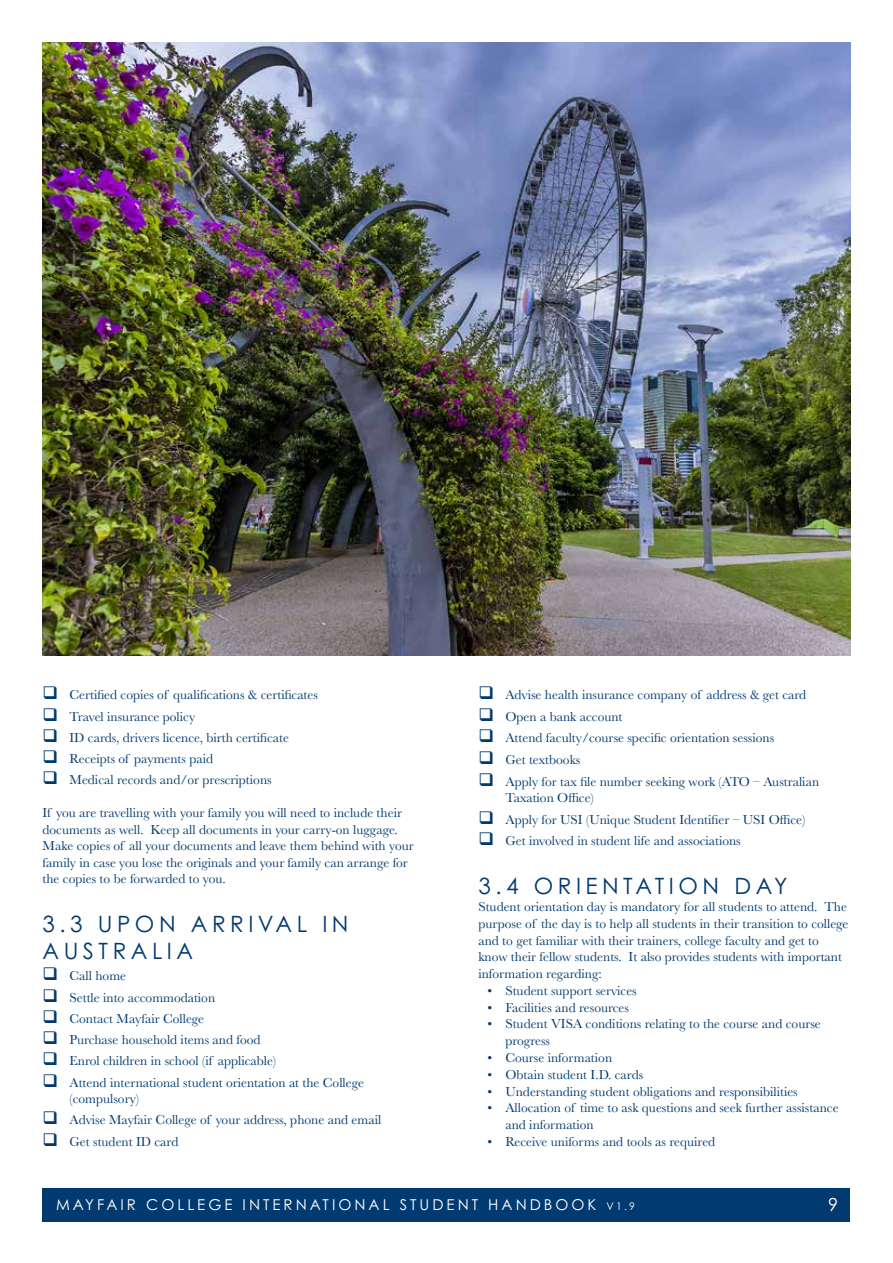
<style>
.page{position:relative;width:893px;height:1263px;background:#fff}
.page>*{position:absolute;margin:0;border:0;box-sizing:border-box;transform-origin:0 0}
.t1{font:22.5px/27.3px "Century Gothic Std";letter-spacing:.2em;color:#003a70}
.t2{font:18px "Century Gothic Std";color:#fff}
.t3{font:15px "Century Gothic Std";letter-spacing:.2em;color:#fff}
.t4{font:13.5px/16.8px "Baskerville";color:#003a70}
.s1{font-size:10.5px}
</style>
<div class="page">
<img style="left:43px;top:43px;width:807px;height:612px">
<div style="left:43px;top:1188px;width:807px;height:33px;background:#003a70"></div>
<p class="t4" style="left:43px;top:687px;width:277px">❑ Certified copies of qualifications &amp; certificates</p>
<p class="t4" style="left:43px;top:708px;width:154px">❑ Travel insurance policy</p>
<p class="t4" style="left:43px;top:729px;width:248px">❑ ID cards, drivers licence, birth certificate</p>
<p class="t4" style="left:43px;top:750px;width:172px">❑ Receipts of payments paid</p>
<p class="t4" style="left:43px;top:772px;width:231px">❑ Medical records and/or prescriptions</p>
<p class="t4" style="left:43px;top:805px;width:373px">If you are travelling with your family you will need to include their documents as well. Keep all documents in your carry-on luggage.<br>Make copies of all your documents and leave them behind with your family in case you lose the originals and your family can arrange for the copies to be forwarded to you.</p>
<h1 class="t1" style="left:43px;top:910px;width:308px">3.3 UPON ARRIVAL IN<br>AUSTRALIA</h1>
<p class="t4" style="left:43px;top:968px;width:85px">❑ Call home</p>
<p class="t4" style="left:43px;top:989px;width:174px">❑ Settle into accommodation</p>
<p class="t4" style="left:43px;top:1010px;width:163px">❑ Contact Mayfair College</p>
<p class="t4" style="left:43px;top:1031px;width:220px">❑ Purchase household items and food</p>
<p class="t4" style="left:43px;top:1053px;width:235px">❑ Enrol children in school (if applicable)</p>
<p class="t4" style="left:70px;top:1074px;width:296px;text-indent:-27px">❑ Attend international student orientation at the College (compulsory)</p>
<p class="t4" style="left:43px;top:1112px;width:340px">❑ Advise Mayfair College of your address, phone and email</p>
<p class="t4" style="left:43px;top:1133px;width:137px">❑ Get student ID card</p>
<p class="t4" style="left:478px;top:687px;width:329px">❑ Advise health insurance company of address &amp; get card</p>
<p class="t4" style="left:478px;top:708px;width:146px">❑ Open a bank account</p>
<p class="t4" style="left:478px;top:730px;width:297px">❑ Attend faculty/course specific orientation sessions</p>
<p class="t4" style="left:478px;top:751px;width:103px">❑ Get textbooks</p>
<p class="t4" style="left:505px;top:773px;width:315px;text-indent:-27px">❑ Apply for tax file number seeking work (ATO – Australian<br>Taxation Office)</p>
<p class="t4" style="left:478px;top:811px;width:328px">❑ Apply for USI (Unique Student Identifier – USI Office)</p>
<p class="t4" style="left:478px;top:833px;width:264px">❑ Get involved in student life and associations</p>
<h1 class="t1" style="left:478px;top:872px;width:311px">3.4 ORIENTATION DAY</h1>
<p class="t4" style="left:478px;top:898px;width:372px">Student orientation day is mandatory for all students to attend. The purpose of the day is to help all students in their transition to college and to get familiar with their trainers, college faculty and get to know their fellow students. It also provides students with important information regarding:</p>
<p class="t4" style="left:487px;top:982px;width:151px">• Student support services</p>
<p class="t4" style="left:487px;top:999px;width:143px">• Facilities and resources</p>
<p class="t4" style="left:505px;top:1016px;width:317px;text-indent:-18px">• Student VISA conditions relating to the course and course progress</p>
<p class="t4" style="left:487px;top:1049px;width:126px">• Course information</p>
<p class="t4" style="left:487px;top:1066px;width:157px">• Obtain student I.D. cards</p>
<p class="t4" style="left:487px;top:1083px;width:312px">• Understanding student obligations and responsibilities</p>
<p class="t4" style="left:505px;top:1100px;width:335px;text-indent:-18px">• Allocation of time to ask questions and seek further assistance and information</p>
<p class="t4" style="left:487px;top:1133px;width:229px">• Receive uniforms and tools as required</p>
<p class="t3" style="left:56px;top:1195px;width:580px">MAYFAIR COLLEGE INTERNATIONAL STUDENT HANDBOOK <span class="s1">V1.9</span></p>
<h2 class="t2" style="left:828px;top:1193px;width:11px">9</h2>
</div>
